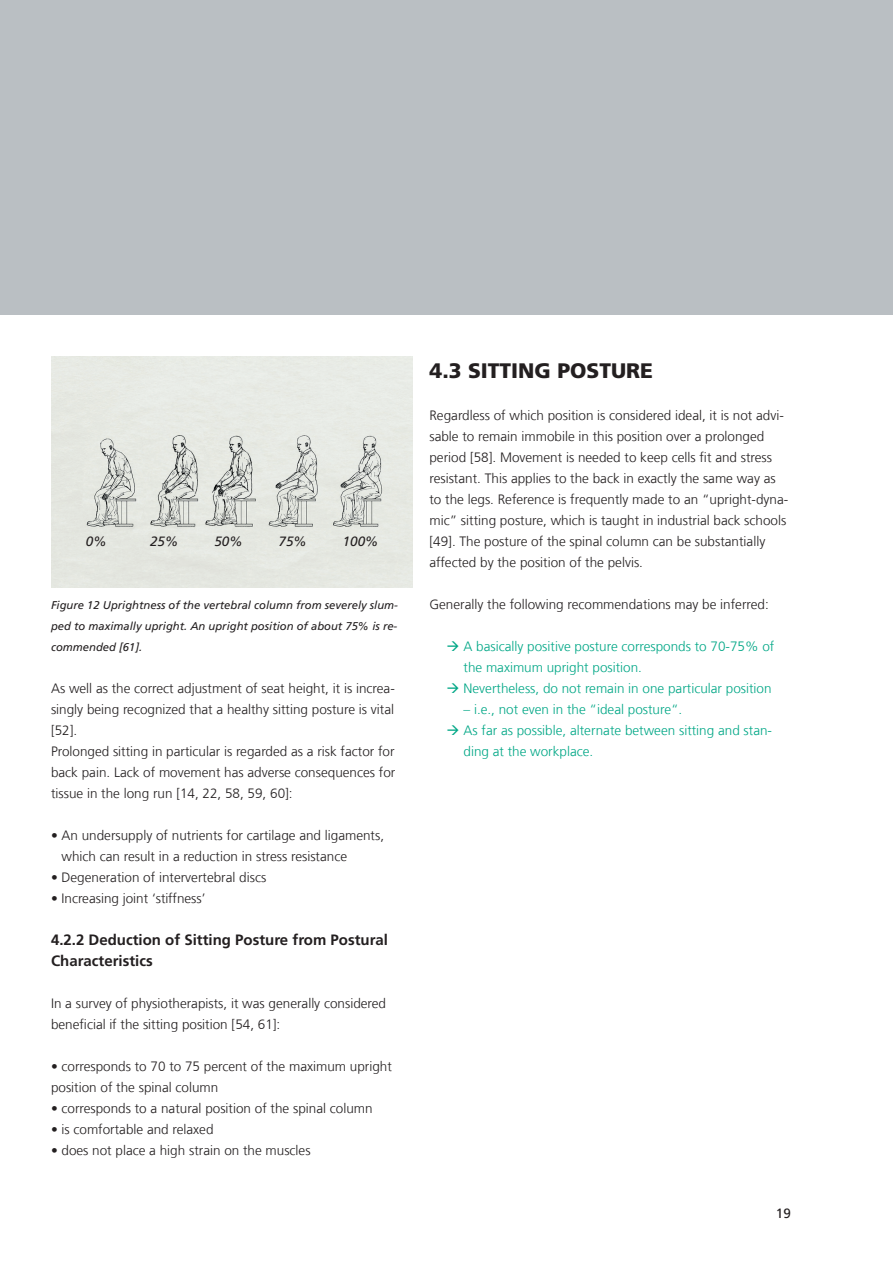
<style>
.page{position:relative;width:893px;height:1263px;background:#fff}
.page>*{position:absolute;margin:0;border:0;box-sizing:border-box;transform-origin:0 0}
.t1{font:900 21px "Frutiger LT Com";color:#231f20}
.t2{font:700 15px/21px "Frutiger LT Com";color:#231f20}
.t3{font:300 13.5px/21px "Frutiger LT Com";color:#231f20}
.t4{font:300 13.5px/21px "Frutiger LT Com";color:#00a786}
.t5{font:italic 13.5px "Frutiger LT Com";color:#231f20}
.t6{font:13.5px "Frutiger LT Com";color:#231f20}
.t7{font:italic 11.25px/21px "Frutiger LT Com";color:#231f20;text-align:justify}
</style>
<div class="page">
<div style="left:0;top:0;width:893px;height:315px;background:#babfc3"></div>
<img style="left:51px;top:357px;width:361px;height:231px">
<p class="t5" style="left:86px;top:533px;width:23px">0%</p>
<p class="t5" style="left:150px;top:533px;width:30px">25%</p>
<p class="t5" style="left:214px;top:533px;width:30px">50%</p>
<p class="t5" style="left:279px;top:533px;width:30px">75%</p>
<p class="t5" style="left:343px;top:533px;width:38px">100%</p>
<p class="t7" style="left:51px;top:594px;width:348px">Figure 12 Uprightness of the vertebral column from severely slum&shy;ped to maximally upright. An upright position of about 75% is re&shy;commended [61].</p>
<p class="t3" style="left:51px;top:678px;width:346px">As well as the correct adjustment of seat height, it is increa&shy;singly being recognized that a healthy sitting posture is vital [52].<br>Prolonged sitting in particular is regarded as a risk factor for back pain. Lack of movement has adverse consequences for tissue in the long run [14, 22, 58, 59, 60]:</p>
<p class="t3" style="left:62px;top:825px;width:324px;text-indent:-11px">• An undersupply of nutrients for cartilage and ligaments, which can result in a reduction in stress resistance</p>
<p class="t3" style="left:51px;top:867px;width:217px">• Degeneration of intervertebral discs</p>
<p class="t3" style="left:51px;top:888px;width:156px">• Increasing joint ‘stiffness’</p>
<p class="t2" style="left:51px;top:929px;width:339px">4.2.2 Deduction of Sitting Posture from Postural<br>Characteristics</p>
<p class="t3" style="left:51px;top:993px;width:337px">In a survey of physiotherapists, it was generally considered beneficial if the sitting position [54, 61]:</p>
<p class="t3" style="left:51px;top:1056px;width:342px">• corresponds to 70 to 75 percent of the maximum upright position of the spinal column</p>
<p class="t3" style="left:51px;top:1098px;width:323px">• corresponds to a natural position of the spinal column</p>
<p class="t3" style="left:51px;top:1119px;width:164px">• is comfortable and relaxed</p>
<p class="t3" style="left:51px;top:1140px;width:261px">• does not place a high strain on the muscles</p>
<h1 class="t1" style="left:429px;top:358px;width:225px">4.3 SITTING POSTURE</h1>
<p class="t3" style="left:429px;top:405px;width:360px">Regardless of which position is considered ideal, it is not advi&shy;sable to remain immobile in this position over a prolonged period [58]. Movement is needed to keep cells fit and stress resistant. This applies to the back in exactly the same way as to the legs. Reference is frequently made to an “upright-dyna&shy;mic” sitting posture, which is taught in industrial back schools [49]. The posture of the spinal column can be substantially affected by the position of the pelvis.</p>
<p class="t3" style="left:429px;top:594px;width:341px">Generally the following recommendations may be inferred:</p>
<p class="t4" style="left:463px;top:636px;width:312px">A basically positive posture corresponds to 70-75% of the maximum upright position.<br>Nevertheless, do not remain in one particular position</p>
<p class="t4" style="left:463px;top:699px;width:310px">– i.e., not even in the “ideal posture“.<br>As far as possible, alternate between sitting and stan&shy;ding at the workplace.</p>
<p class="t6" style="left:776px;top:1205px;width:17px">19</p>
</div>
